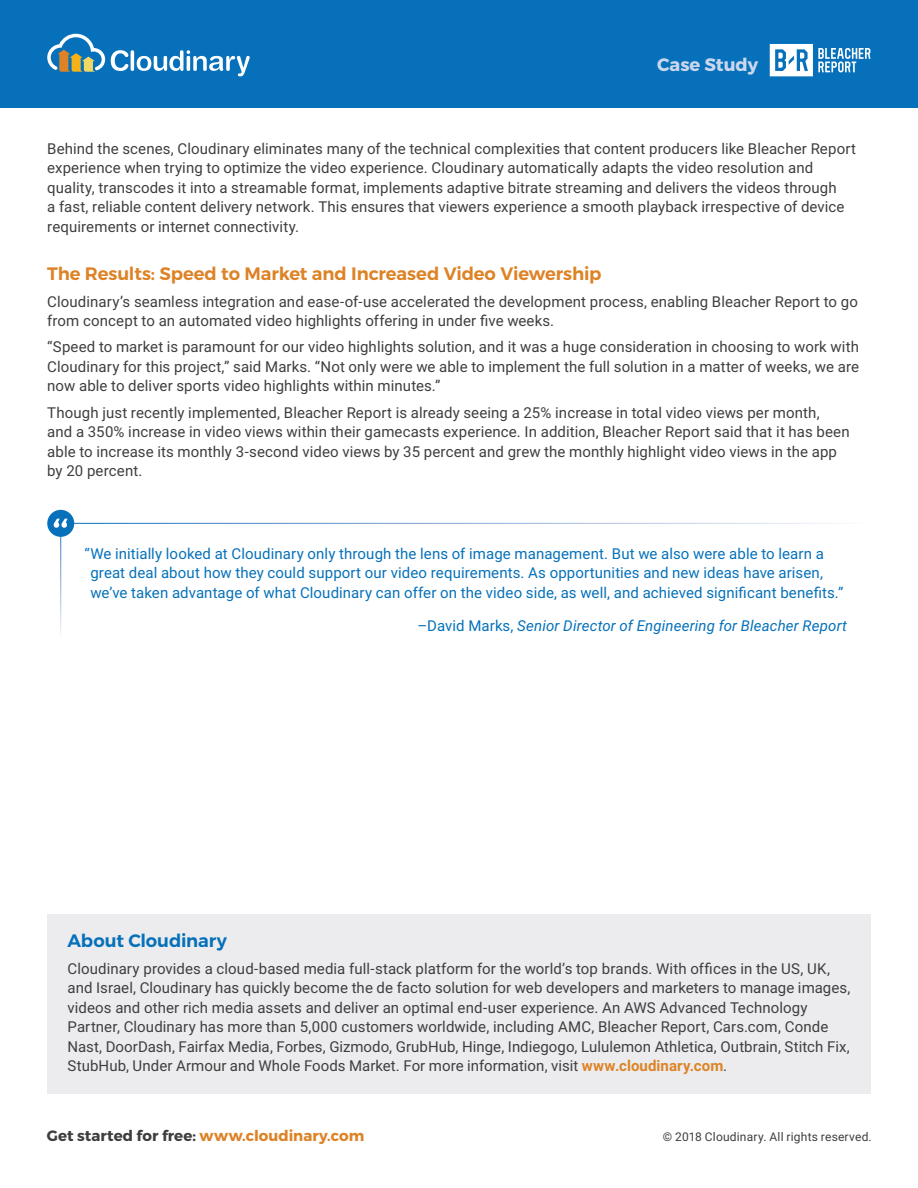
<style>
.page{position:relative;width:918px;height:1188px;background:#fff}
.page>*{position:absolute;margin:0;border:0;box-sizing:border-box;transform-origin:0 0}
.t1{font:600 18px "Montserrat";letter-spacing:-.01em;color:#dd8326}
.t2{font:600 18px "Montserrat";letter-spacing:-.01em;color:#0671ba}
.t3{font:700 18px "Montserrat";letter-spacing:-.005em;color:#ccd7ed}
.t4{font:15px/19.5px "Roboto";letter-spacing:.005em;color:#3e3e3f}
.t5{font:15px/19.5px "Roboto";letter-spacing:.005em;color:#0671ba}
.t6{font:italic 15px "Roboto";letter-spacing:.01em;color:#0671ba}
.t7{font:700 15px "Montserrat";letter-spacing:.005em;color:#3e3e3f}
.t8{font:12px "Roboto";letter-spacing:.015em;color:#3e3e3f}
.s1{font-style:normal}
.s2{font-weight:700;color:#dd8326}
.s3{color:#dd8326}
</style>
<div class="page">
<div style="left:0;top:0;width:918px;height:108px;background:#0671ba"></div>
<svg style="left:47px;top:34px;width:58px;height:38px"></svg>
<svg style="left:111px;top:50px;width:139px;height:26px"></svg>
<svg style="left:770px;top:44px;width:100px;height:32px"></svg>
<div style="left:47px;top:510px;width:27px;height:27px;background:#0671ba;border-radius:50%"></div>
<svg style="left:54px;top:519px;width:14px;height:9px"></svg>
<div style="left:47px;top:914px;width:824px;height:180px;background:#ececee"></div>
<p class="t3" style="left:657px;top:53px;width:103px">Case Study</p>
<p class="t4" style="left:47px;top:138px;width:810px">Behind the scenes, Cloudinary eliminates many of the technical complexities that content producers like Bleacher Report experience when trying to optimize the video experience. Cloudinary automatically adapts the video resolution and quality, transcodes it into a streamable format, implements adaptive bitrate streaming and delivers the videos through<br>a fast, reliable content delivery network. This ensures that viewers experience a smooth playback irrespective of device requirements or internet connectivity.</p>
<p class="t1" style="left:47px;top:263px;width:556px">The Results: Speed to Market and Increased Video Viewership</p>
<p class="t4" style="left:47px;top:291px;width:812px">Cloudinary’s seamless integration and ease-of-use accelerated the development process, enabling Bleacher Report to go from concept to an automated video highlights offering in under five weeks.</p>
<p class="t4" style="left:47px;top:337px;width:813px;text-align:justify">“Speed to market is paramount for our video highlights solution, and it was a huge consideration in choosing to work with Cloudinary for this project,” said Marks. “Not only were we able to implement the full solution in a matter of weeks, we are now able to deliver sports video highlights within minutes.”</p>
<p class="t4" style="left:47px;top:402px;width:804px">Though just recently implemented, Bleacher Report is already seeing a 25% increase in total video views per month,<br>and a 350% increase in video views within their gamecasts experience. In addition, Bleacher Report said that it has been able to increase its monthly 3-second video views by 35 percent and grew the monthly highlight video views in the app by 20 percent.</p>
<p class="t5" style="left:90px;top:543px;width:755px;text-indent:-6px">“We initially looked at Cloudinary only through the lens of image management. But we also were able to learn a great deal about how they could support our video requirements. As opportunities and new ideas have arisen, we’ve taken advantage of what Cloudinary can offer on the video side, as well, and achieved significant benefits.”</p>
<p class="t6" style="left:417px;top:615px;width:431px"><span class="s1">–David Marks,</span> Senior Director of Engineering for Bleacher Report</p>
<p class="t2" style="left:68px;top:930px;width:161px">About Cloudinary</p>
<p class="t4" style="left:68px;top:958px;width:784px">Cloudinary provides a cloud-based media full-stack platform for the world’s top brands. With offices in the US, UK, and Israel, Cloudinary has quickly become the de facto solution for web developers and marketers to manage images, videos and other rich media assets and deliver an optimal end-user experience. An AWS Advanced Technology Partner, Cloudinary has more than 5,000 customers worldwide, including AMC, Bleacher Report, Cars.com, Conde Nast, DoorDash, Fairfax Media, Forbes, Gizmodo, GrubHub, Hinge, Indiegogo, Lululemon Athletica, Outbrain, Stitch Fix, StubHub, Under Armour and Whole Foods Market. For more information, visit <span class="s2">www.cloudinary.com</span>.</p>
<p class="t7" style="left:47px;top:1126px;width:319px">Get started for free: <span class="s3">www.cloudinary.com</span></p>
<p class="t8" style="left:663px;top:1128px;width:210px">© 2018 Cloudinary. All rights reserved.</p>
</div>
